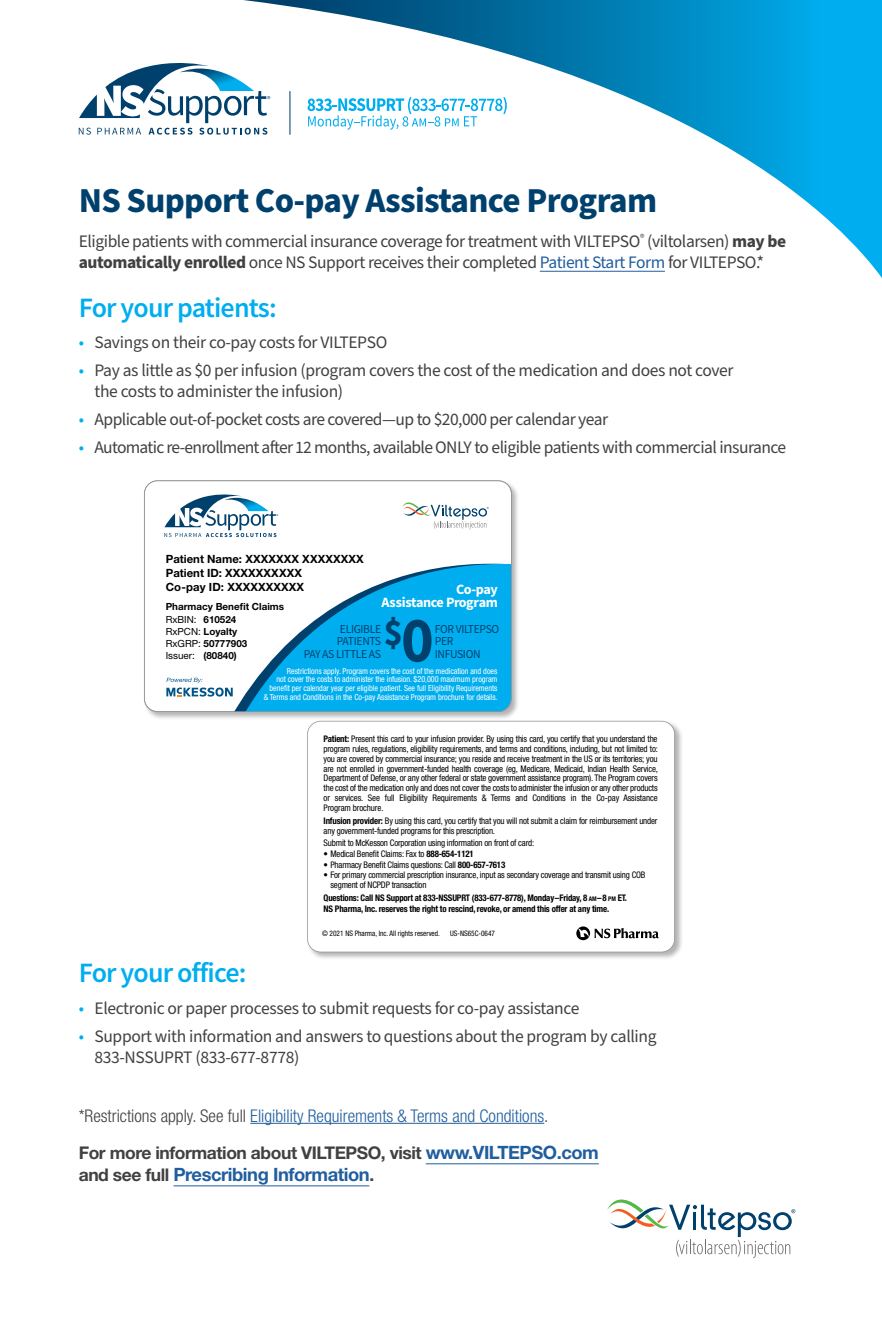
<style>
.page{position:relative;width:882px;height:1323px;background:#fff}
.page>*{position:absolute;margin:0;border:0;box-sizing:border-box;transform-origin:0 0}
.t1{font:700 37.8px "Source Sans Pro";color:#00406d;scale:.96 1}
.t2{font:700 35px "Source Sans Pro";letter-spacing:-.02em;color:#00406d}
.t3{font:600 28px "Source Sans Pro";letter-spacing:-.03em;color:#00aeef}
.t4{font:700 18.38px "Helvetica Neue LT Std";letter-spacing:-.025em;color:#215e9e}
.t5{font:17.5px/21px "Source Sans Pro";letter-spacing:-.025em;color:#414042}
.t6{font:300 condensed 17.5px "Helvetica Neue LT Std";color:#215e9e}
.t7{font:700 17.5px "Helvetica Neue LT Std";letter-spacing:-.025em;color:#414042}
.t8{font:700 14.17px/12.1px "Source Sans Pro";letter-spacing:-.04em;color:#fff;text-align:right}
.t9{font:12.08px/12.4px "Source Sans Pro";letter-spacing:-.03em;color:#00406d;text-align:right;scale:.96 1}
.t10{font:700 11.38px/13.7px "Helvetica Neue LT Std";letter-spacing:.01em;color:#000}
.t11{font:700 9.8px/12.1px "Helvetica Neue LT Std";color:#000}
.t12{font:condensed 9.1px/9.8px "Helvetica Neue LT Std";letter-spacing:-.02em;color:#000}
.t13{font:700 condensed 9.1px/11.4px "Helvetica Neue LT Std";letter-spacing:-.02em;color:#000}
.t14{font:condensed 8.4px/8.8px "Helvetica Neue LT Std";letter-spacing:-.005em;color:#fff;text-align:right}
.t15{font:condensed 7.52px "Helvetica Neue LT Std";color:#000;scale:.96 1}
.s1{font-weight:700}
.s2{color:#215e9e}
.s3{color:#00aeef}
.s4{font-weight:400}
.s5{font-size:64.75px}
.s6{font-size:6.3px}
.s7{color:#414042}
.s8{font-size:18.38px;color:#215e9e}
.s9{font-size:17.5px;color:#414042}
</style>
<div class="page">
<svg style="left:243px;top:0;width:639px;height:278px"></svg>
<hr style="left:540px;top:271px;width:125px;height:1px;background:#215e9e">
<hr style="left:426px;top:1163px;width:173px;height:1px;background:#215e9e">
<hr style="left:173px;top:1185px;width:196px;height:1px;background:#215e9e">
<hr style="left:250px;top:1123px;width:294px;height:1px;background:#215e9e">
<svg style="left:607px;top:1200px;width:188px;height:58px"></svg>
<svg style="left:79px;top:63px;width:191px;height:72px"></svg>
<svg style="left:308px;top:97px;width:199px;height:33px"></svg>
<hr style="left:289px;top:91px;width:1px;height:44px;background:#00406d">
<div style="left:306px;top:720px;width:377px;height:240px;background:#000;opacity:.3"></div>
<svg style="left:307px;top:721px;width:368px;height:231px"></svg>
<svg style="left:576px;top:926px;width:83px;height:14px"></svg>
<div style="left:143px;top:479px;width:377px;height:241px;background:#000;opacity:.3"></div>
<svg style="left:144px;top:480px;width:368px;height:232px"></svg>
<svg style="left:164px;top:487px;width:114px;height:50px"></svg>
<svg style="left:402px;top:499px;width:87px;height:31px"></svg>
<h2 class="t2" style="left:79px;top:176px;width:580px">NS Support Co-pay Assistance Program</h2>
<h3 class="t5" style="left:79px;top:231px;width:709px">Eligible patients with commercial insurance coverage for treatment with VILTEPSO<sup>®</sup> (viltolarsen) <span class="s1">may be automatically enrolled</span> once NS Support receives their completed <span class="s2">Patient Start Form</span> for VILTEPSO.*</h3>
<h3 class="t3" style="left:79px;top:289px;width:200px">For your patients:</h3>
<h3 class="t5" style="left:79px;top:333px;width:310px"><span class="s3">•</span> Savings on their co-pay costs for VILTEPSO</h3>
<h3 class="t5" style="left:95px;top:361px;width:641px;text-indent:-16px"><span class="s3">•</span> Pay as little as $0 per infusion (program covers the cost of the medication and does not cover the costs to administer the infusion)</h3>
<h3 class="t5" style="left:79px;top:410px;width:531px"><span class="s3">•</span> Applicable out-of-pocket costs are covered—up to $20,000 per calendar year</h3>
<h3 class="t5" style="left:79px;top:438px;width:709px"><span class="s3">•</span> Automatic re-enrollment after 12 months, available ONLY to eligible patients with commercial insurance</h3>
<p class="t10" style="left:166px;top:552px;width:199px">Patient Name: XXXXXXX XXXXXXXX<br>Patient ID: XXXXXXXXXX<br>Co-pay ID: XXXXXXXXXX</p>
<h3 class="t8" style="left:382px;top:583px;width:118px">Co-pay<br>Assistance Program</h3>
<p class="t11" style="left:166px;top:601px;width:120px">Pharmacy Benefit Claims<br><span class="s4">RxBIN:</span> 610524<br><span class="s4">RxPCN:</span> Loyalty<br><span class="s4">RxGRP:</span> 50777903<br><span class="s4">Issuer:</span> (80840)</p>
<h1 class="t1" style="left:384px;top:607px;width:54px">$<span class="s5">0</span></h1>
<p class="t14" style="left:264px;top:675px;width:236px">not cover the costs to administer the infusion. $20,000 maximum program benefit per calendar year per eligible patient. See full Eligibility Requirements &amp; Terms and Conditions in the Co-pay Assistance Program brochure for details.</p>
<h3 class="t9" style="left:304px;top:623px;width:82px">ELIGIBLE<br>PATIENTS<br>PAY AS LITTLE AS</h3>
<h3 class="t9" style="left:435px;top:623px;width:69px;text-align:left">FOR VILTEPSO<br>PER<br>INFUSION</h3>
<p class="t14" style="left:287px;top:666px;width:212px">Restrictions apply. Program covers the cost of the medication and does</p>
<p class="t12" style="left:324px;top:734px;width:336px;text-align:justify"><span class="s1">Patient:</span> Present this card to your infusion provider. By using this card, you certify that you understand the program rules, regulations, eligibility requirements, and terms and conditions, including, but not limited to: you are covered by commercial insurance; you reside and receive treatment in the US or its territories; you are not enrolled in government-funded health coverage (eg, Medicare, Medicaid, Indian Health Service, Department of Defense, or any other federal or state government assistance program). The Program covers the cost of the medication only and does not cover the costs to administer the infusion or any other products or services. See full Eligibility Requirements &amp; Terms and Conditions in the Co-pay Assistance Program brochure.</p>
<p class="t12" style="left:324px;top:816px;width:336px"><span class="s1">Infusion provider:</span> By using this card, you certify that you will not submit a claim for reimbursement under any government-funded programs for this prescription.</p>
<p class="t12" style="left:324px;top:838px;width:212px">Submit to McKesson Corporation using information on front of card:</p>
<p class="t12" style="left:324px;top:849px;width:152px">• Medical Benefit Claims: Fax to <span class="s1">888-654-1121</span></p>
<p class="t12" style="left:324px;top:859px;width:183px">• Pharmacy Benefit Claims questions: Call <span class="s1">800-657-7613</span></p>
<p class="t12" style="left:331px;top:870px;width:317px;text-indent:-7px">• For primary commercial prescription insurance, input as secondary coverage and transmit using COB segment of NCPDP transaction</p>
<p class="t13" style="left:324px;top:892px;width:305px">Questions: Call NS Support at 833-NSSUPRT (833-677-8778), Monday–Friday, 8 <span class="s6">AM</span>–8 <span class="s6">PM</span> ET.<br>NS Pharma, Inc. reserves the right to rescind, revoke, or amend this offer at any time.</p>
<p class="t15" style="left:322px;top:929px;width:124px">© 2021 NS Pharma, Inc. All rights reserved.</p>
<p class="t15" style="left:450px;top:929px;width:48px">US-NS65C-0647</p>
<h3 class="t3" style="left:79px;top:955px;width:169px">For your office:</h3>
<h3 class="t5" style="left:79px;top:998px;width:502px"><span class="s3">•</span> Electronic or paper processes to submit requests for co-pay assistance</h3>
<h3 class="t5" style="left:95px;top:1026px;width:564px;text-indent:-16px"><span class="s3">•</span> Support with information and answers to questions about the program by calling<br>833-NSSUPRT (833-677-8778)</h3>
<h3 class="t6" style="left:79px;top:1105px;width:471px"><span class="s7">*Restrictions apply. See full</span> Eligibility Requirements &amp; Terms and Conditions<span class="s7">.</span></h3>
<h3 class="t7" style="left:79px;top:1142px;width:522px">For more information about VILTEPSO, visit <span class="s8">www.VILTEPSO.com</span></h3>
<h3 class="t4" style="left:79px;top:1164px;width:297px"><span class="s9">and see full</span> Prescribing Information<span class="s9">.</span></h3>
</div>
